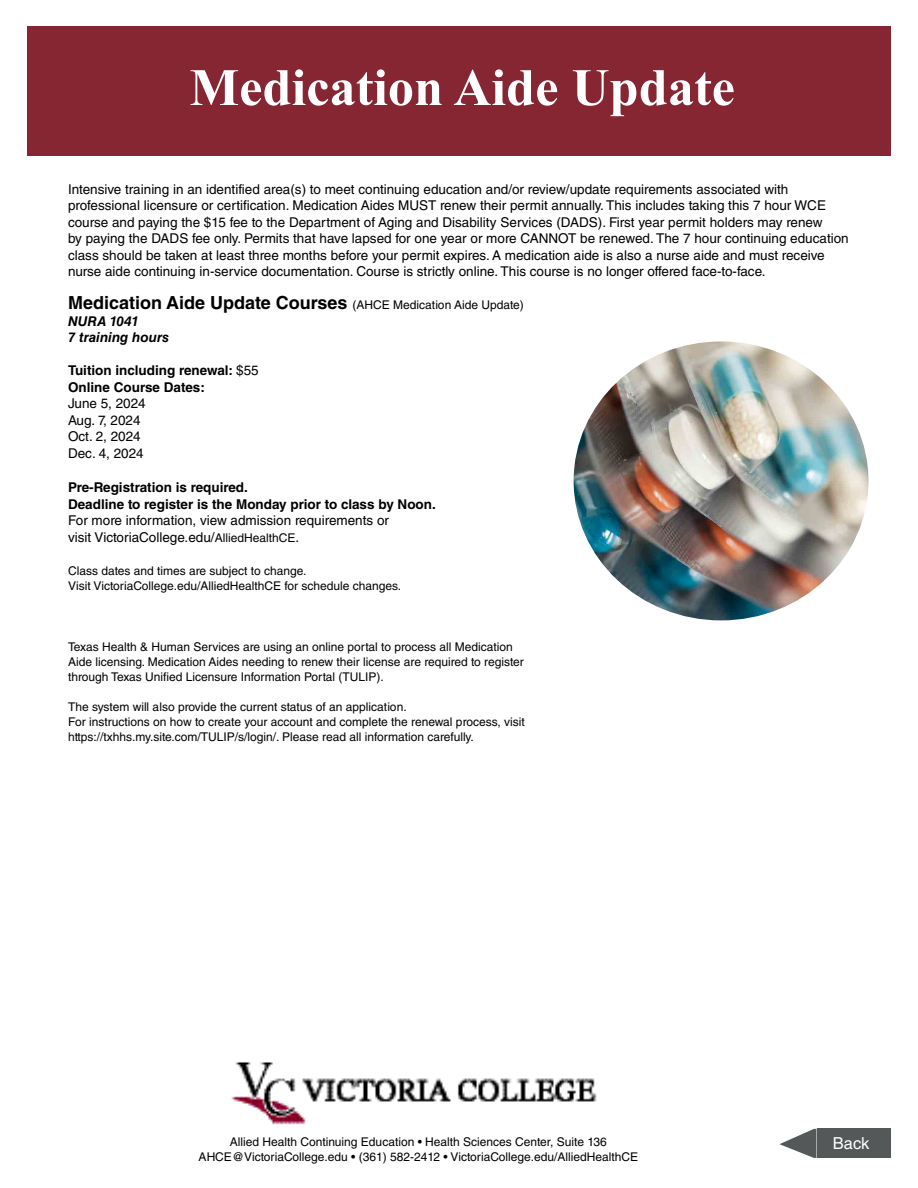
<style>
.page{position:relative;width:918px;height:1188px;background:#fff}
.page>*{position:absolute;margin:0;border:0;box-sizing:border-box;transform-origin:0 0}
.t1{font:700 52.5px "Times New Roman";color:#fff}
.t2{font:700 18px "Helvetica LT Std";color:#000}
.t3{font:16.5px "Helvetica LT Std";color:#fff}
.t4{font:13.5px/16.5px "Helvetica LT Std";color:#000}
.t5{font:700 13.5px/16.5px "Helvetica LT Std";color:#000}
.t6{font:italic 700 13.5px/16.5px "Helvetica LT Std";color:#000}
.t7{font:12px/15px "Helvetica LT Std";color:#000}
.s1{font-weight:400;font-size:12px}
.s2{font-weight:400}
.s3{font-size:12px}
</style>
<div class="page">
<div style="left:27px;top:26px;width:864px;height:130px;background:#862633"></div>
<img style="left:574px;top:341px;width:294px;height:279px">
<div style="left:817px;top:1129px;width:72px;height:29px;background:#545859"></div>
<div style="left:819px;top:1129px;width:72px;height:29px;background:#545859"></div>
<svg style="left:779px;top:1129px;width:38px;height:29px"></svg>
<img style="left:231px;top:1062px;width:366px;height:63px">
<h1 class="t1" style="left:190px;top:50px;width:547px">Medication Aide Update</h1>
<p class="t4" style="left:68px;top:181px;width:782px">Intensive training in an identified area(s) to meet continuing education and/or review/update requirements associated with professional licensure or certification. Medication Aides MUST renew their permit annually. This includes taking this 7 hour WCE course and paying the $15 fee to the Department of Aging and Disability Services (DADS). First year permit holders may renew<br>by paying the DADS fee only. Permits that have lapsed for one year or more CANNOT be renewed. The 7 hour continuing education class should be taken at least three months before your permit expires. A medication aide is also a nurse aide and must receive nurse aide continuing in-service documentation. Course is strictly online. This course is no longer offered face-to-face.</p>
<h2 class="t2" style="left:68px;top:292px;width:457px">Medication Aide Update Courses <span class="s1">(AHCE Medication Aide Update)</span></h2>
<p class="t6" style="left:68px;top:312px;width:102px">NURA 1041<br>7 training hours</p>
<p class="t5" style="left:68px;top:362px;width:192px">Tuition including renewal: <span class="s2">$55<br></span>Online Course Dates:</p>
<p class="t4" style="left:68px;top:395px;width:79px">June 5, 2024<br>Aug. 7, 2024<br>Oct. 2, 2024<br>Dec. 4, 2024</p>
<p class="t5" style="left:68px;top:479px;width:369px">Pre-Registration is required.<br>Deadline to register is the Monday prior to class by Noon.</p>
<p class="t4" style="left:68px;top:512px;width:323px">For more information, view admission requirements or visit VictoriaCollege.edu/<span class="s3">AlliedHealthCE</span>.</p>
<p class="t7" style="left:68px;top:563px;width:335px">Class dates and times are subject to change.<br>Visit VictoriaCollege.edu/AlliedHealthCE for schedule changes.</p>
<p class="t7" style="left:68px;top:639px;width:457px">Texas Health &amp; Human Services are using an online portal to process all Medication<br>Aide licensing. Medication Aides needing to renew their license are required to register through Texas Unified Licensure Information Portal (TULIP).</p>
<p class="t7" style="left:68px;top:699px;width:458px">The system will also provide the current status of an application.<br>For instructions on how to create your account and complete the renewal process, visit https://txhhs.my.site.com/TULIP/s/login/. Please read all information carefully.</p>
<p class="t7" style="left:199px;top:1134px;width:441px;text-align:center">Allied Health Continuing Education • Health Sciences Center, Suite 136<br>AHCE@VictoriaCollege.edu • (361) 582-2412 • VictoriaCollege.edu/AlliedHealthCE</p>
<p class="t3" style="left:833px;top:1133px;width:38px">Back</p>
</div>
